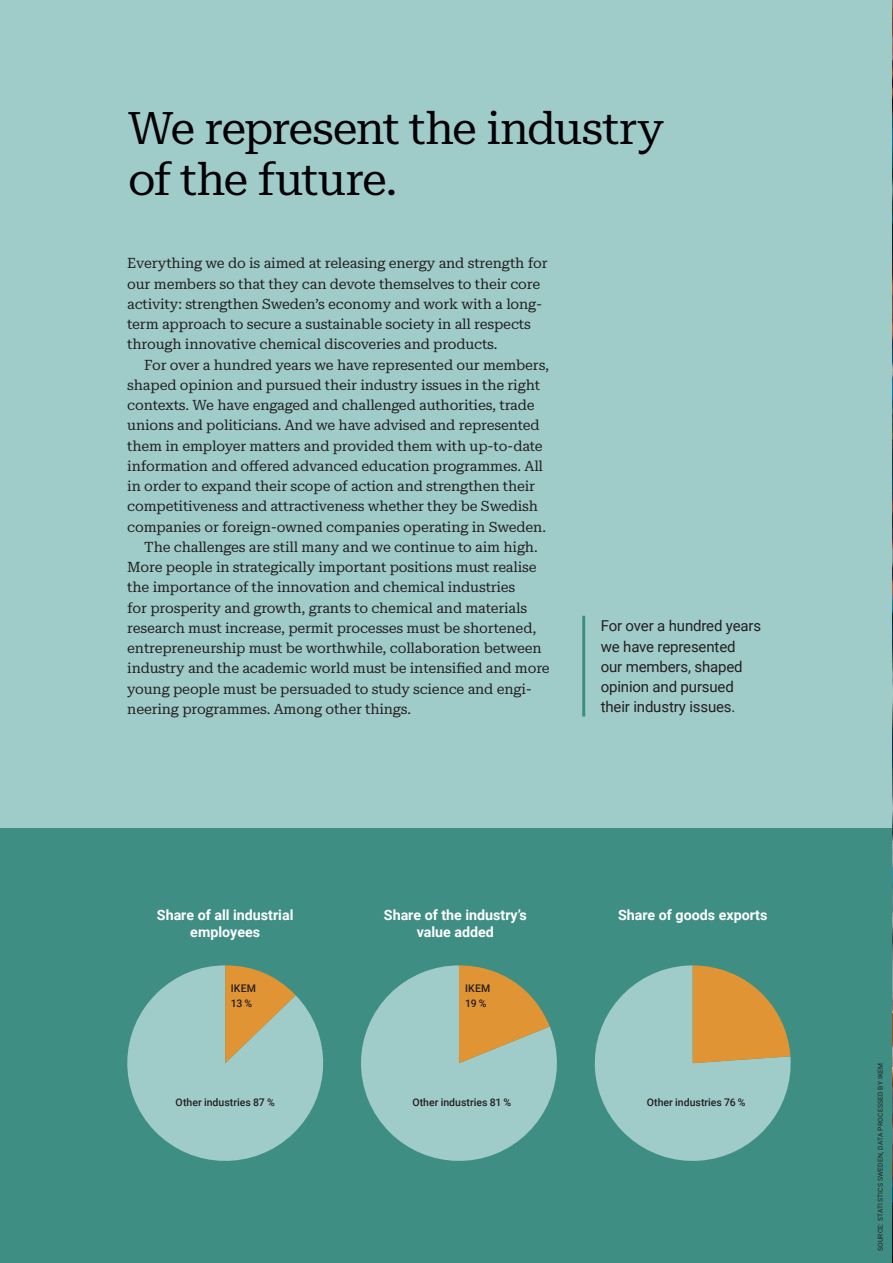
<style>
.page{position:relative;width:893px;height:1263px;background:#fff}
.page>*{position:absolute;margin:0;border:0;box-sizing:border-box;transform-origin:0 0}
.t1{font:45px/51px "Roboto Serif 20 pt";letter-spacing:-.035em;color:#020105}
.t2{font:15px/20.2px "Roboto";letter-spacing:-.01em;color:#231f20}
.t3{font:14.25px/20.2px "Roboto Serif 20 pt";letter-spacing:-.01em;color:#231f20}
.t4{font:700 14.25px/16.5px "Roboto";color:#fff;text-align:center}
.t5{font:500 10.5px/15px "Roboto";color:#231f20}
.t6{font:6.75px "Roboto";letter-spacing:.035em;color:#231f20}
</style>
<div class="page">
<div style="left:0;top:719px;width:893px;height:544px;background:#3f8e84"></div>
<div style="left:0;top:0;width:893px;height:827px;background:#9fcbc9"></div>
<svg style="left:127px;top:965px;width:197px;height:196px"></svg>
<svg style="left:594px;top:965px;width:197px;height:196px"></svg>
<svg style="left:361px;top:965px;width:196px;height:196px;fill:#9fcbc9"></svg>
<svg style="left:459px;top:965px;width:91px;height:98px"></svg>
<hr style="left:582px;top:616px;width:3px;height:100px;background:#3f8e84">
<img style="left:892px;top:1px;width:1px;height:1261px">
<h1 class="t1" style="left:128px;top:99px;width:537px">We represent the industry of the future.</h1>
<p class="t3" style="left:127px;top:252px;width:422px">Everything we do is aimed at releasing energy and strength for our members so that they can devote themselves to their core activity: strengthen Sweden’s economy and work with a long&shy;term approach to secure a sustainable society in all respects through innovative chemical discoveries and products.</p>
<p class="t3" style="left:144px;top:353px;width:406px">For over a hundred years we have represented our members,</p>
<p class="t3" style="left:127px;top:374px;width:414px">shaped opinion and pursued their industry issues in the right</p>
<p class="t3" style="left:127px;top:394px;width:409px">contexts. We have engaged and challenged authorities, trade</p>
<p class="t3" style="left:127px;top:414px;width:414px">unions and politicians. And we have advised and represented</p>
<p class="t3" style="left:127px;top:434px;width:417px">them in employer matters and provided them with up-to-date</p>
<p class="t3" style="left:127px;top:455px;width:417px">information and offered advanced education programmes. All</p>
<p class="t3" style="left:127px;top:475px;width:409px">in order to expand their scope of action and strengthen their</p>
<p class="t3" style="left:127px;top:495px;width:412px">competitiveness and attractiveness whether they be Swedish</p>
<p class="t3" style="left:127px;top:515px;width:420px">companies or foreign-owned companies operating in Sweden.</p>
<p class="t3" style="left:144px;top:536px;width:395px">The challenges are still many and we continue to aim high.</p>
<p class="t3" style="left:127px;top:556px;width:411px">More people in strategically important positions must realise</p>
<p class="t3" style="left:127px;top:576px;width:390px">the importance of the innovation and chemical industries</p>
<p class="t3" style="left:127px;top:596px;width:401px">for prosperity and growth, grants to chemical and materials</p>
<p class="t3" style="left:127px;top:617px;width:410px">research must increase, permit processes must be shortened,</p>
<p class="t3" style="left:127px;top:637px;width:416px">entrepreneurship must be worthwhile, collaboration between</p>
<p class="t3" style="left:127px;top:657px;width:424px">industry and the academic world must be intensified and more</p>
<p class="t3" style="left:127px;top:677px;width:406px">young people must be persuaded to study science and engi-</p>
<p class="t3" style="left:127px;top:698px;width:285px">neering programmes. Among other things.</p>
<p class="t2" style="left:601px;top:615px;width:162px">For over a hundred years we have represented<br>our members, shaped opinion and pursued their industry issues.</p>
<p class="t4" style="left:157px;top:906px;width:138px">Share of all industrial employees</p>
<p class="t4" style="left:384px;top:906px;width:144px">Share of the industry’s value added</p>
<p class="t4" style="left:618px;top:906px;width:151px">Share of goods exports</p>
<p class="t5" style="left:231px;top:980px;width:27px">IKEM<br>13 %</p>
<p class="t5" style="left:465px;top:980px;width:27px">IKEM<br>19 %</p>
<p class="t5" style="left:176px;top:1094px;width:101px">Other industries 87 %</p>
<p class="t5" style="left:412px;top:1094px;width:100px">Other industries 81 %</p>
<p class="t5" style="left:647px;top:1094px;width:100px">Other industries 76 %</p>
<p class="t6" style="left:876px;top:1251px;width:190px;rotate:-90deg">SOURCE: STATISTICS SWEDEN, DATA PROCESSED BY IKEM</p>
</div>
